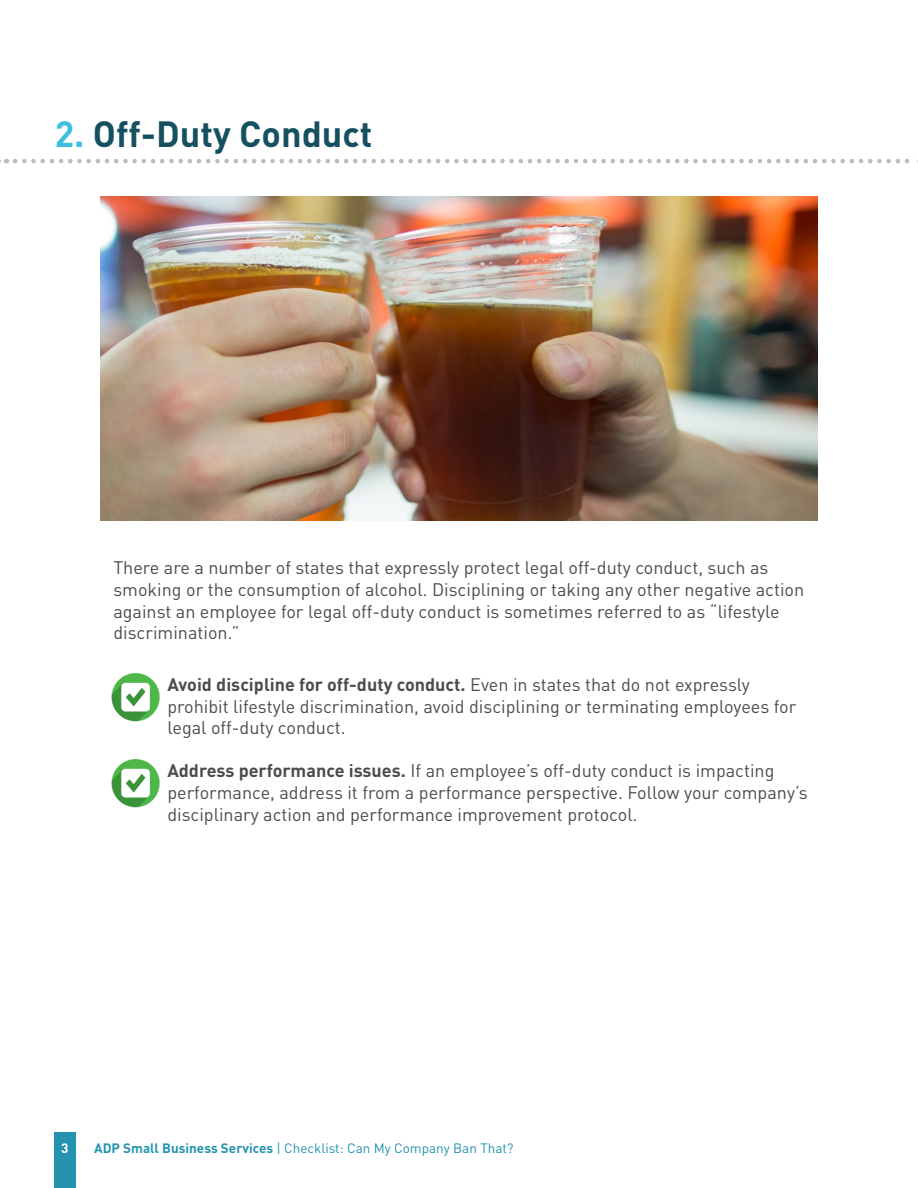
<style>
.page{position:relative;width:918px;height:1188px;background:#fff}
.page>*{position:absolute;margin:0;border:0;box-sizing:border-box;transform-origin:0 0}
.t1{font:700 36px "DINOT";color:#155061}
.t2{font:18px/21.6px "DINOT";color:#4d4c4c}
.t3{font:700 18px "DINOT";color:#4d4c4c}
.t4{font:13.5px "DINOT";color:#2593af}
.Footnotes{font:700 13.5px "DINOT";color:#fff}
.s1{color:#3ebedf}
.s2{font-weight:400}
.s3{font-weight:700}
</style>
<div class="page">
<div style="left:54px;top:1132px;width:21px;height:56px;background:#2593af"></div>
<svg style="left:0;top:159px;width:7px;height:4px"></svg>
<svg style="left:15px;top:159px;width:903px;height:4px"></svg>
<img style="left:101px;top:196px;width:716px;height:325px">
<img style="left:111px;top:672px;width:49px;height:50px">
<img style="left:111px;top:758px;width:49px;height:50px">
<p class="t1" style="left:55px;top:110px;width:319px"><span class="s1">2.</span> Off-Duty Conduct</p>
<p class="t2" style="left:113px;top:557px;width:692px">There are a number of states that expressly protect legal off-duty conduct, such as smoking or the consumption of alcohol. Disciplining or taking any other negative action against an employee for legal off-duty conduct is sometimes referred to as “lifestyle discrimination.”</p>
<p class="t3" style="left:167px;top:673px;width:584px">Avoid discipline for off-duty conduct. <span class="s2">Even in states that do not expressly</span></p>
<p class="t2" style="left:167px;top:695px;width:630px">prohibit lifestyle discrimination, avoid disciplining or terminating employees for legal off-duty conduct.</p>
<p class="t2" style="left:167px;top:760px;width:642px"><span class="s3">Address performance issues.</span> If an employee’s off-duty conduct is impacting performance, address it from a performance perspective. Follow your company’s disciplinary action and performance improvement protocol.</p>
<p class="Footnotes" style="left:61px;top:1139px;width:9px">3</p>
<p class="t4" style="left:94px;top:1140px;width:421px"><span class="s3">ADP Small Business Services</span> | Checklist: Can My Company Ban That?</p>
</div>
